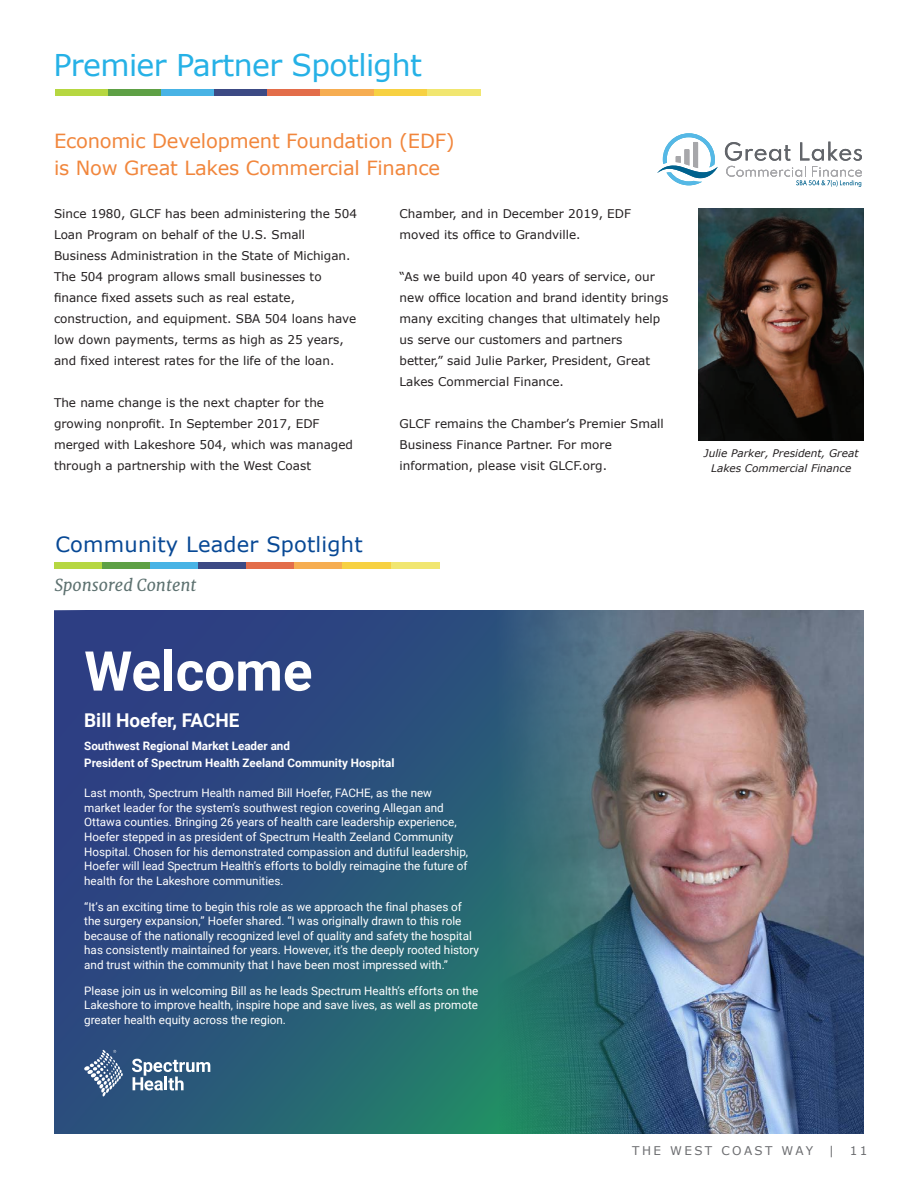
<style>
.page{position:relative;width:918px;height:1188px;background:#fff}
.page>*{position:absolute;margin:0;border:0;box-sizing:border-box;transform-origin:0 0}
.t1{font:700 54.9px "Roboto";color:#fff}
.t2{font:30px "Verdana";letter-spacing:-.02em;color:#26b1e6}
.t3{font:21px "Verdana";letter-spacing:.01em;color:#074895}
.t4{font:19.5px/27px "Verdana";letter-spacing:-.01em;color:#f1863c}
.t5{font:700 19.05px "Roboto";color:#fff}
.t6{font:italic 16.5px "Merriweather";color:#5d7170}
.t7{font:12px/21px "Verdana";color:#231f20}
.t8{font:12px "Verdana";letter-spacing:.2em;color:#6c6d70}
.t9{font:11.7px/14.5px "Roboto";color:#fff}
.t10{font:700 11.7px/17.1px "Roboto";color:#fff}
.t11{font:italic 10.5px/15px "Verdana";color:#231f20;text-align:center}
</style>
<div class="page">
<div style="left:55px;top:89px;width:53px;height:6px;background:#b6d741"></div>
<div style="left:108px;top:89px;width:53px;height:6px;background:#5ea045"></div>
<div style="left:161px;top:89px;width:54px;height:6px;background:#48b3e5"></div>
<div style="left:215px;top:89px;width:53px;height:6px;background:#3c4a84"></div>
<div style="left:268px;top:89px;width:53px;height:6px;background:#e36d4a"></div>
<div style="left:321px;top:89px;width:53px;height:6px;background:#f6ad51"></div>
<div style="left:374px;top:89px;width:53px;height:6px;background:#f7d142"></div>
<div style="left:427px;top:89px;width:53px;height:6px;background:#f1e670"></div>
<img style="left:699px;top:209px;width:164px;height:232px">
<div style="left:54px;top:562px;width:49px;height:7px;background:#b6d741"></div>
<div style="left:103px;top:562px;width:48px;height:7px;background:#5ea045"></div>
<div style="left:151px;top:562px;width:48px;height:7px;background:#48b3e5"></div>
<div style="left:199px;top:562px;width:48px;height:7px;background:#3c4a84"></div>
<div style="left:247px;top:562px;width:48px;height:7px;background:#e36d4a"></div>
<div style="left:295px;top:562px;width:48px;height:7px;background:#f6ad51"></div>
<div style="left:343px;top:562px;width:48px;height:7px;background:#f7d142"></div>
<div style="left:391px;top:562px;width:48px;height:7px;background:#f1e670"></div>
<img style="left:54px;top:610px;width:809px;height:523px">
<svg style="left:132px;top:1059px;width:78px;height:31px"></svg>
<svg style="left:84px;top:1050px;width:39px;height:46px;background:#5a759a"></svg>
<svg style="left:725px;top:142px;width:137px;height:45px"></svg>
<svg style="left:657px;top:133px;width:61px;height:52px"></svg>
<p class="t2" style="left:53px;top:46px;width:370px">Premier Partner Spotlight</p>
<p class="t4" style="left:54px;top:128px;width:402px">Economic Development Foundation (EDF) is Now Great Lakes Commercial Finance</p>
<p class="t7" style="left:54px;top:203px;width:305px">Since 1980, GLCF has been administering the 504<br>Loan Program on behalf of the U.S. Small Business Administration in the State of Michigan.<br>The 504 program allows small businesses to finance fixed assets such as real estate, construction, and equipment. SBA 504 loans have low down payments, terms as high as 25 years, and fixed interest rates for the life of the loan.</p>
<p class="t7" style="left:54px;top:392px;width:300px">The name change is the next chapter for the growing nonprofit. In September 2017, EDF merged with Lakeshore 504, which was managed through a partnership with the West Coast</p>
<p class="t3" style="left:55px;top:531px;width:309px">Community Leader Spotlight</p>
<p class="t6" style="left:55px;top:575px;width:144px">Sponsored Content</p>
<p class="t7" style="left:400px;top:203px;width:233px">Chamber, and in December 2019, EDF moved its office to Grandville.</p>
<p class="t7" style="left:400px;top:266px;width:270px">“As we build upon 40 years of service, our new office location and brand identity brings many exciting changes that ultimately help us serve our customers and partners better,” said Julie Parker, President, Great Lakes Commercial Finance.</p>
<p class="t7" style="left:400px;top:413px;width:266px">GLCF remains the Chamber’s Premier Small<br>Business Finance Partner. For more information, please visit GLCF.org.</p>
<h1 class="t1" style="left:84px;top:633px;width:230px">Welcome</h1>
<h3 class="t5" style="left:84px;top:706px;width:157px">Bill Hoefer, FACHE</h3>
<p class="t10" style="left:84px;top:737px;width:312px">Southwest Regional Market Leader and<br>President of Spectrum Health Zeeland Community Hospital</p>
<p class="t9" style="left:84px;top:785px;width:385px">Last month, Spectrum Health named Bill Hoefer, FACHE, as the new market leader for the system’s southwest region covering Allegan and Ottawa counties. Bringing 26 years of health care leadership experience, Hoefer stepped in as president of Spectrum Health Zeeland Community Hospital. Chosen for his demonstrated compassion and dutiful leadership, Hoefer will lead Spectrum Health’s efforts to boldly reimagine the future of health for the Lakeshore communities.</p>
<p class="t9" style="left:84px;top:899px;width:396px">“It’s an exciting time to begin this role as we approach the final phases of the surgery expansion,” Hoefer shared. “I was originally drawn to this role because of the nationally recognized level of quality and safety the hospital has consistently maintained for years. However, it’s the deeply rooted history and trust within the community that I have been most impressed with.”</p>
<p class="t9" style="left:84px;top:983px;width:396px;text-align:justify">Please join us in welcoming Bill as he leads Spectrum Health’s efforts on the Lakeshore to improve health, inspire hope and save lives, as well as promote greater health equity across the region.</p>
<p class="t11" style="left:704px;top:446px;width:156px">Julie Parker, President, Great<br>Lakes Commercial Finance</p>
<p class="t8" style="left:632px;top:1143px;width:182px">THE WEST COAST WAY</p>
<p class="t8" style="left:829px;top:1143px;width:7px">|</p>
<p class="t8" style="left:850px;top:1143px;width:19px">11</p>
</div>
